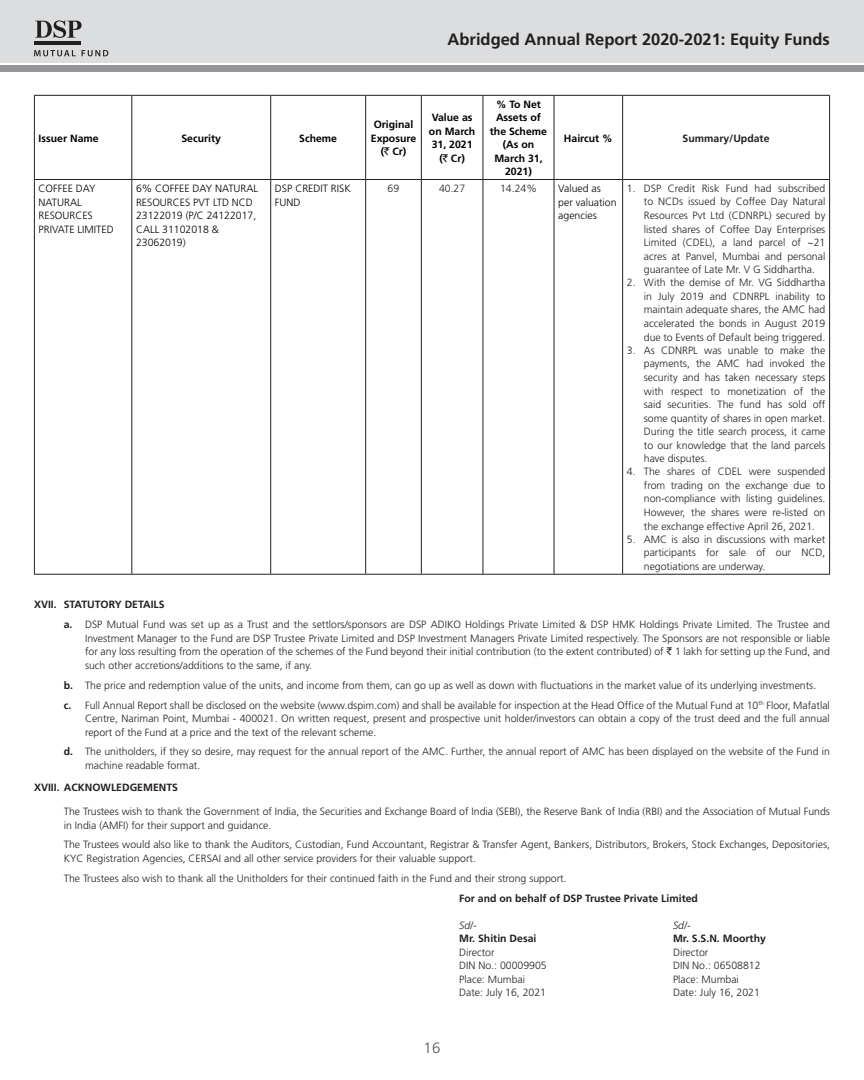
<style>
.page{position:relative;width:864px;height:1080px;background:#fff}
.page>*{position:absolute;margin:0;border:0;box-sizing:border-box;transform-origin:0 0}
.t1{font:700 16.5px "Frutiger";color:#231f20}
.t2{font:300 15px "Frutiger";color:#57585a}
.List_Paragraph{font:300 10.5px/13.5px "Frutiger";color:#231f20;text-align:justify}
.t3{font:300 10.5px/13.5px "Frutiger";color:#000}
.t4{font:700 10.5px "Frutiger";color:#231f20}
.t5{font:700 10.5px/13.5px "Frutiger";color:#000;text-align:center}
.t6{font:italic 300 10.5px "Frutiger";color:#231f20}
.s1{font-family:"Rupee Foradian";font-weight:400}
.s2{font-weight:700}
</style>
<div class="page">
<div style="left:0;top:0;width:864px;height:63px;background:#dcdddf"></div>
<div style="left:0;top:65px;width:864px;height:7px;background:#939598"></div>
<hr style="left:34px;top:41px;width:46px;height:4px;background:#231f20">
<svg style="left:35px;top:20px;width:47px;height:18px"></svg>
<svg style="left:34px;top:50px;width:42px;height:6px"></svg>
<svg style="left:82px;top:50px;width:26px;height:6px"></svg>
<hr style="left:34px;top:95px;width:98px;height:1px;background:#231f20">
<hr style="left:34px;top:96px;width:1px;height:83px;background:#231f20">
<hr style="left:132px;top:95px;width:139px;height:1px;background:#231f20">
<hr style="left:131px;top:96px;width:1px;height:83px;background:#231f20">
<hr style="left:271px;top:95px;width:95px;height:1px;background:#231f20">
<hr style="left:270px;top:96px;width:1px;height:83px;background:#231f20">
<hr style="left:366px;top:95px;width:55px;height:1px;background:#231f20">
<hr style="left:365px;top:96px;width:1px;height:83px;background:#231f20">
<hr style="left:421px;top:95px;width:62px;height:1px;background:#231f20">
<hr style="left:421px;top:96px;width:1px;height:83px;background:#231f20">
<hr style="left:483px;top:95px;width:71px;height:1px;background:#231f20">
<hr style="left:483px;top:96px;width:1px;height:83px;background:#231f20">
<hr style="left:554px;top:95px;width:69px;height:1px;background:#231f20">
<hr style="left:554px;top:96px;width:1px;height:83px;background:#231f20">
<hr style="left:623px;top:95px;width:207px;height:1px;background:#231f20">
<hr style="left:622px;top:96px;width:1px;height:83px;background:#231f20">
<hr style="left:829px;top:96px;width:1px;height:83px;background:#231f20">
<hr style="left:34px;top:179px;width:98px;height:1px;background:#231f20">
<hr style="left:132px;top:179px;width:139px;height:1px;background:#231f20">
<hr style="left:271px;top:179px;width:95px;height:1px;background:#231f20">
<hr style="left:366px;top:179px;width:55px;height:1px;background:#231f20">
<hr style="left:421px;top:179px;width:62px;height:1px;background:#231f20">
<hr style="left:483px;top:179px;width:71px;height:1px;background:#231f20">
<hr style="left:554px;top:179px;width:69px;height:1px;background:#231f20">
<hr style="left:623px;top:179px;width:207px;height:1px;background:#231f20">
<hr style="left:34px;top:180px;width:1px;height:394px;background:#231f20">
<hr style="left:131px;top:180px;width:1px;height:394px;background:#231f20">
<hr style="left:270px;top:180px;width:1px;height:394px;background:#231f20">
<hr style="left:365px;top:180px;width:1px;height:394px;background:#231f20">
<hr style="left:421px;top:180px;width:1px;height:394px;background:#231f20">
<hr style="left:483px;top:180px;width:1px;height:394px;background:#231f20">
<hr style="left:554px;top:180px;width:1px;height:394px;background:#231f20">
<hr style="left:622px;top:180px;width:1px;height:394px;background:#231f20">
<hr style="left:829px;top:180px;width:1px;height:394px;background:#231f20">
<hr style="left:34px;top:574px;width:98px;height:1px;background:#231f20">
<hr style="left:132px;top:574px;width:139px;height:1px;background:#231f20">
<hr style="left:271px;top:574px;width:95px;height:1px;background:#231f20">
<hr style="left:366px;top:574px;width:55px;height:1px;background:#231f20">
<hr style="left:421px;top:574px;width:62px;height:1px;background:#231f20">
<hr style="left:483px;top:574px;width:71px;height:1px;background:#231f20">
<hr style="left:554px;top:574px;width:69px;height:1px;background:#231f20">
<hr style="left:623px;top:574px;width:207px;height:1px;background:#231f20">
<p class="t5" style="left:39px;top:131px;width:62px">Issuer Name</p>
<p class="t5" style="left:181px;top:131px;width:41px">Security</p>
<p class="t5" style="left:299px;top:131px;width:39px">Scheme</p>
<h1 class="t1" style="left:448px;top:29px;width:384px">Abridged Annual Report 2020-2021: Equity Funds</h1>
<p class="t5" style="left:371px;top:118px;width:47px">Original<br>Exposure (<span class="s1">`</span> Cr)</p>
<p class="t5" style="left:429px;top:111px;width:48px">Value as on March<br>31, 2021 (<span class="s1">`</span> Cr)</p>
<p class="t5" style="left:490px;top:97px;width:59px">% To Net<br>Assets of the Scheme (As on<br>March 31,<br>2021)</p>
<p class="t5" style="left:564px;top:131px;width:50px">Haircut %</p>
<p class="t4" style="left:683px;top:132px;width:88px">Summary/Update</p>
<p class="t3" style="left:39px;top:182px;width:77px">COFFEE DAY<br>NATURAL<br>RESOURCES<br>PRIVATE LIMITED</p>
<p class="t3" style="left:136px;top:182px;width:124px">6% COFFEE DAY NATURAL<br>RESOURCES PVT LTD NCD<br>23122019 (P/C 24122017,<br>CALL 31102018 &amp;<br>23062019)</p>
<p class="t3" style="left:275px;top:182px;width:77px">DSP CREDIT RISK<br>FUND</p>
<p class="List_Paragraph" style="left:388px;top:182px;width:13px">69</p>
<p class="List_Paragraph" style="left:439px;top:182px;width:28px">40.27</p>
<p class="List_Paragraph" style="left:500px;top:182px;width:38px">14.24%</p>
<p class="t3" style="left:558px;top:182px;width:60px">Valued as per valuation agencies</p>
<p class="List_Paragraph" style="left:644px;top:182px;width:183px;text-indent:-17px">1. DSP Credit Risk Fund had subscribed to NCDs issued by Coffee Day Natural Resources Pvt Ltd (CDNRPL) secured by listed shares of Coffee Day Enterprises Limited (CDEL), a land parcel of ~21 acres at Panvel, Mumbai and personal guarantee of Late Mr. V G Siddhartha.</p>
<p class="List_Paragraph" style="left:644px;top:276px;width:183px;text-indent:-17px">2. With the demise of Mr. VG Siddhartha in July 2019 and CDNRPL inability to maintain adequate shares, the AMC had accelerated the bonds in August 2019 due to Events of Default being triggered.</p>
<p class="List_Paragraph" style="left:644px;top:344px;width:183px;text-indent:-17px">3. As CDNRPL was unable to make the payments, the AMC had invoked the security and has taken necessary steps with respect to monetization of the said securities. The fund has sold off some quantity of shares in open market.<br>During the title search process, it came to our knowledge that the land parcels have disputes.</p>
<p class="List_Paragraph" style="left:644px;top:465px;width:183px;text-indent:-17px">4. The shares of CDEL were suspended from trading on the exchange due to non-compliance with listing guidelines.<br>However, the shares were re-listed on the exchange effective April 26, 2021.</p>
<p class="List_Paragraph" style="left:644px;top:533px;width:183px;text-indent:-17px">5. AMC is also in discussions with market participants for sale of our NCD, negotiations are underway.</p>
<p class="t4" style="left:34px;top:599px;width:132px">XVII. STATUTORY DETAILS</p>
<p class="List_Paragraph" style="left:85px;top:618px;width:746px;text-indent:-21px"><span class="s2">a.</span> DSP Mutual Fund was set up as a Trust and the settlors/sponsors are DSP ADIKO Holdings Private Limited &amp; DSP HMK Holdings Private Limited. The Trustee and Investment Manager to the Fund are DSP Trustee Private Limited and DSP Investment Managers Private Limited respectively. The Sponsors are not responsible or liable for any loss resulting from the operation of the schemes of the Fund beyond their initial contribution (to the extent contributed) of <span class="s1">`</span> 1 lakh for setting up the Fund, and such other accretions/additions to the same, if any.</p>
<p class="List_Paragraph" style="left:64px;top:678px;width:754px"><span class="s2">b.</span> The price and redemption value of the units, and income from them, can go up as well as down with fluctuations in the market value of its underlying investments.</p>
<p class="List_Paragraph" style="left:85px;top:698px;width:746px;text-indent:-21px"><span class="s2">c.</span> Full Annual Report shall be disclosed on the website (www.dspim.com) and shall be available for inspection at the Head Office of the Mutual Fund at 10<sup>th</sup> Floor, Mafatlal Centre, Nariman Point, Mumbai - 400021. On written request, present and prospective unit holder/investors can obtain a copy of the trust deed and the full annual report of the Fund at a price and the text of the relevant scheme.</p>
<p class="List_Paragraph" style="left:85px;top:745px;width:746px;text-indent:-21px"><span class="s2">d.</span> The unitholders, if they so desire, may request for the annual report of the AMC. Further, the annual report of AMC has been displayed on the website of the Fund in machine readable format.</p>
<p class="t4" style="left:34px;top:781px;width:146px">XVIII. ACKNOWLEDGEMENTS</p>
<p class="List_Paragraph" style="left:64px;top:805px;width:768px">The Trustees wish to thank the Government of India, the Securities and Exchange Board of India (SEBI), the Reserve Bank of India (RBI) and the Association of Mutual Funds in India (AMFI) for their support and guidance.</p>
<p class="List_Paragraph" style="left:64px;top:838px;width:768px">The Trustees would also like to thank the Auditors, Custodian, Fund Accountant, Registrar &amp; Transfer Agent, Bankers, Distributors, Brokers, Stock Exchanges, Depositories,<br>KYC Registration Agencies, CERSAI and all other service providers for their valuable support.</p>
<p class="List_Paragraph" style="left:64px;top:871px;width:504px">The Trustees also wish to thank all the Unitholders for their continued faith in the Fund and their strong support.</p>
<p class="t4" style="left:459px;top:892px;width:240px">For and on behalf of DSP Trustee Private Limited</p>
<p class="t6" style="left:459px;top:919px;width:19px">Sd/-</p>
<p class="t6" style="left:673px;top:919px;width:19px">Sd/-</p>
<p class="t4" style="left:459px;top:932px;width:79px">Mr. Shitin Desai</p>
<p class="t4" style="left:673px;top:932px;width:94px">Mr. S.S.N. Moorthy</p>
<p class="List_Paragraph" style="left:459px;top:945px;width:37px">Director</p>
<p class="List_Paragraph" style="left:673px;top:945px;width:37px">Director</p>
<p class="List_Paragraph" style="left:459px;top:959px;width:89px">DIN No.: 00009905</p>
<p class="List_Paragraph" style="left:673px;top:959px;width:89px">DIN No.: 06508812</p>
<p class="List_Paragraph" style="left:459px;top:972px;width:67px">Place: Mumbai</p>
<p class="List_Paragraph" style="left:673px;top:972px;width:67px">Place: Mumbai</p>
<p class="List_Paragraph" style="left:459px;top:986px;width:88px">Date: July 16, 2021</p>
<p class="List_Paragraph" style="left:673px;top:986px;width:88px">Date: July 16, 2021</p>
<h2 class="t2" style="left:424px;top:1039px;width:18px">16</h2>
</div>
